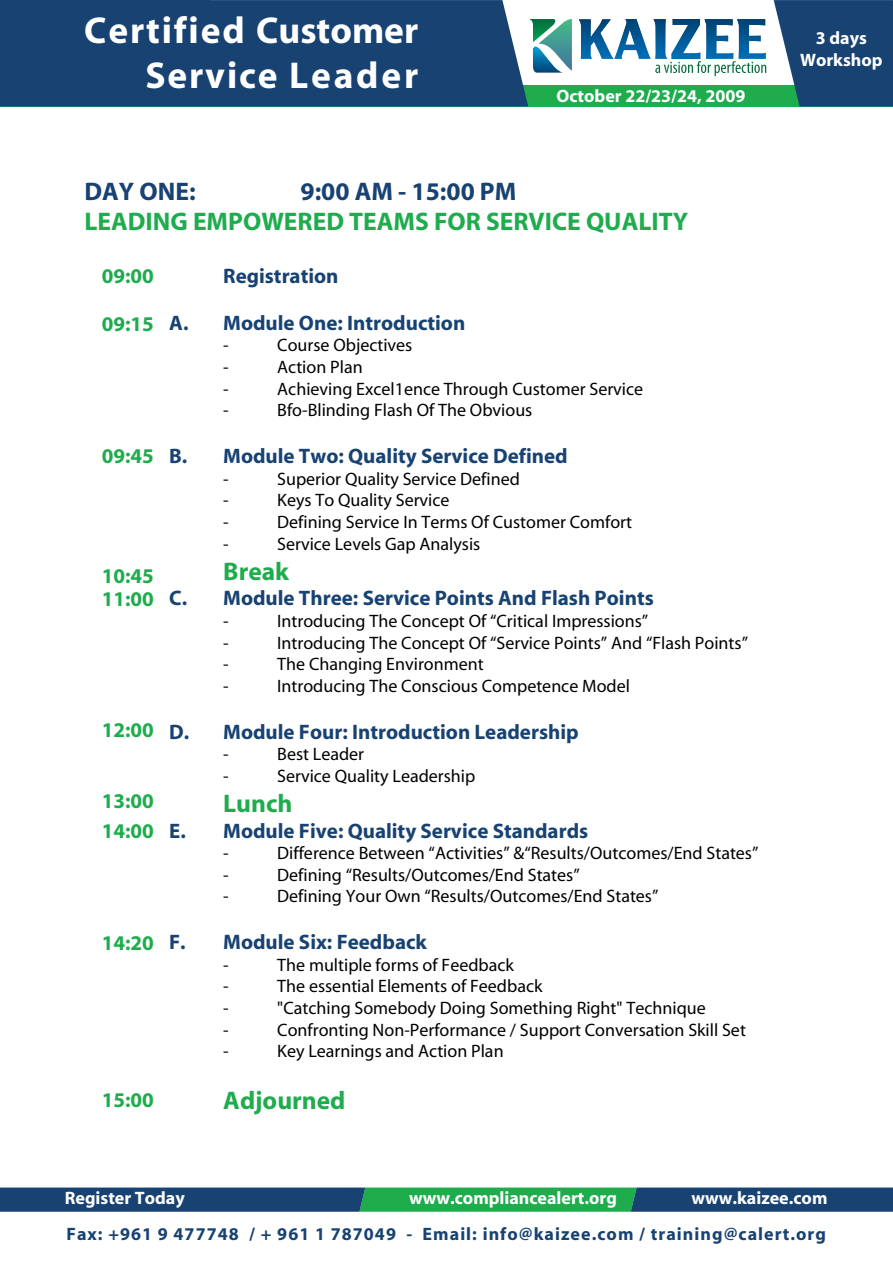
<style>
.page{position:relative;width:893px;height:1263px;background:#fff}
.page>*{position:absolute;margin:0;border:0;box-sizing:border-box;transform-origin:0 0}
.t1{font:700 37.5px/45px "Myriad";letter-spacing:.05em;color:#fff;text-align:right}
.t2{font:700 25.5px/30.6px "Myriad";color:#1eac4d}
.t3{font:700 25.5px "Myriad";color:#174272}
.t4{font:700 21px "Myriad";color:#174272}
.t5{font:700 21px/22.4px "Myriad";color:#1eac4d}
.t6{font:18px "Myriad";color:#000}
.t7{font:700 18px/21.6px "Myriad";color:#fff;text-align:center}
.t8{font:700 18px "Myriad";letter-spacing:.06em;color:#174272}
.s1{color:#174272}
</style>
<div class="page">
<svg style="left:0;top:1187px;width:893px;height:25px;background:#20676b"></svg>
<svg style="left:579px;top:19px;width:187px;height:57px"></svg>
<svg style="left:529px;top:19px;width:43px;height:54px"></svg>
<div style="left:0;top:85px;width:893px;height:21px;background:#1eac4d"></div>
<svg style="left:774px;top:0;width:119px;height:107px;background:#275379"></svg>
<div style="left:0;top:0;width:528px;height:107px;background:#174272"></div>
<p class="t1" style="left:84px;top:10px;width:336px">Certified Customer<br>Service Leader</p>
<p class="t7" style="left:557px;top:86px;width:190px">October 22/23/24, 2009</p>
<p class="t3" style="left:84px;top:178px;width:113px">DAY ONE:</p>
<p class="t2" style="left:84px;top:177px;width:605px;text-indent:216px"><span class="s1">9:00 AM - 15:00 PM<br></span>LEADING EMPOWERED TEAMS FOR SERVICE QUALITY</p>
<p class="t4" style="left:223px;top:265px;width:117px">Registration</p>
<p class="t4" style="left:169px;top:312px;width:298px">A. Module One: Introduction</p>
<p class="t6" style="left:223px;top:336px;width:7px">-</p>
<p class="t6" style="left:277px;top:336px;width:137px">Course Objectives</p>
<p class="t6" style="left:223px;top:358px;width:7px">-</p>
<p class="t6" style="left:277px;top:358px;width:87px">Action Plan</p>
<p class="t6" style="left:223px;top:380px;width:7px">-</p>
<p class="t6" style="left:277px;top:380px;width:367px">Achieving Excel1ence Through Customer Service</p>
<p class="t6" style="left:223px;top:401px;width:7px">-</p>
<p class="t6" style="left:277px;top:401px;width:257px">Bfo-Blinding Flash Of The Obvious</p>
<p class="t4" style="left:169px;top:445px;width:400px">B. Module Two: Quality Service Defined</p>
<p class="t6" style="left:223px;top:470px;width:7px">-</p>
<p class="t6" style="left:277px;top:470px;width:244px">Superior Quality Service Defined</p>
<p class="t6" style="left:223px;top:491px;width:7px">-</p>
<p class="t6" style="left:277px;top:491px;width:174px">Keys To Quality Service</p>
<p class="t6" style="left:223px;top:513px;width:7px">-</p>
<p class="t6" style="left:277px;top:513px;width:356px">Defining Service In Terms Of Customer Comfort</p>
<p class="t6" style="left:223px;top:534px;width:7px">-</p>
<p class="t6" style="left:277px;top:534px;width:205px">Service Levels Gap Analysis</p>
<p class="t2" style="left:223px;top:557px;width:67px">Break</p>
<p class="t4" style="left:169px;top:587px;width:486px">C. Module Three: Service Points And Flash Points</p>
<p class="t6" style="left:223px;top:612px;width:7px">-</p>
<p class="t6" style="left:277px;top:612px;width:373px">Introducing The Concept Of “Critical Impressions”</p>
<p class="t6" style="left:223px;top:633px;width:7px">-</p>
<p class="t6" style="left:277px;top:633px;width:472px">Introducing The Concept Of “Service Points” And “Flash Points”</p>
<p class="t6" style="left:223px;top:655px;width:7px">-</p>
<p class="t6" style="left:277px;top:655px;width:208px">The Changing Environment</p>
<p class="t6" style="left:223px;top:677px;width:7px">-</p>
<p class="t6" style="left:277px;top:677px;width:354px">Introducing The Conscious Competence Model</p>
<p class="t4" style="left:169px;top:721px;width:411px">D. Module Four: Introduction Leadership</p>
<p class="t6" style="left:223px;top:745px;width:7px">-</p>
<p class="t6" style="left:277px;top:745px;width:88px">Best Leader</p>
<p class="t6" style="left:223px;top:767px;width:7px">-</p>
<p class="t6" style="left:277px;top:767px;width:200px">Service Quality Leadership</p>
<p class="t2" style="left:223px;top:789px;width:71px">Lunch</p>
<p class="t4" style="left:169px;top:820px;width:421px">E. Module Five: Quality Service Standards</p>
<p class="t6" style="left:223px;top:844px;width:7px">-</p>
<p class="t6" style="left:277px;top:844px;width:483px">Difference Between “Activities” &amp;“Results/Outcomes/End States”</p>
<p class="t6" style="left:223px;top:866px;width:7px">-</p>
<p class="t6" style="left:277px;top:866px;width:304px">Defining “Results/Outcomes/End States”</p>
<p class="t6" style="left:223px;top:887px;width:7px">-</p>
<p class="t6" style="left:277px;top:887px;width:383px">Defining Your Own “Results/Outcomes/End States”</p>
<p class="t4" style="left:169px;top:931px;width:259px">F. Module Six: Feedback</p>
<p class="t6" style="left:223px;top:956px;width:7px">-</p>
<p class="t6" style="left:277px;top:956px;width:238px">The multiple forms of Feedback</p>
<p class="t6" style="left:223px;top:977px;width:7px">-</p>
<p class="t6" style="left:277px;top:977px;width:267px">The essential Elements of Feedback</p>
<p class="t6" style="left:223px;top:999px;width:7px">-</p>
<p class="t6" style="left:277px;top:999px;width:430px">"Catching Somebody Doing Something Right" Technique</p>
<p class="t6" style="left:223px;top:1020px;width:7px">-</p>
<p class="t6" style="left:277px;top:1020px;width:470px">Confronting Non-Performance / Support Conversation Skill Set</p>
<p class="t6" style="left:223px;top:1042px;width:7px">-</p>
<p class="t6" style="left:277px;top:1042px;width:228px">Key Learnings and Action Plan</p>
<p class="t2" style="left:223px;top:1086px;width:124px">Adjourned</p>
<p class="t5" style="left:102px;top:266px;width:54px">09:00</p>
<p class="t5" style="left:102px;top:314px;width:54px">09:15</p>
<p class="t5" style="left:102px;top:446px;width:54px">09:45</p>
<p class="t5" style="left:102px;top:566px;width:54px">10:45<br>11:00</p>
<p class="t5" style="left:102px;top:720px;width:54px">12:00</p>
<p class="t5" style="left:102px;top:787px;width:54px;line-height:30px">13:00<br>14:00</p>
<p class="t5" style="left:102px;top:933px;width:54px">14:20</p>
<p class="t5" style="left:102px;top:1089px;width:54px">15:00</p>
<p class="t7" style="left:800px;top:28px;width:84px">3 days<br>Workshop</p>
<p class="t7" style="left:65px;top:1188px;width:121px">Register Today</p>
<p class="t7" style="left:409px;top:1188px;width:209px">www.compliancealert.org</p>
<p class="t7" style="left:691px;top:1188px;width:137px">www.kaizee.com</p>
<p class="t8" style="left:66px;top:1225px;width:761px">Fax: +961 9 477748 / + 961 1 787049 - Email: info@kaizee.com / training@calert.org</p>
</div>
